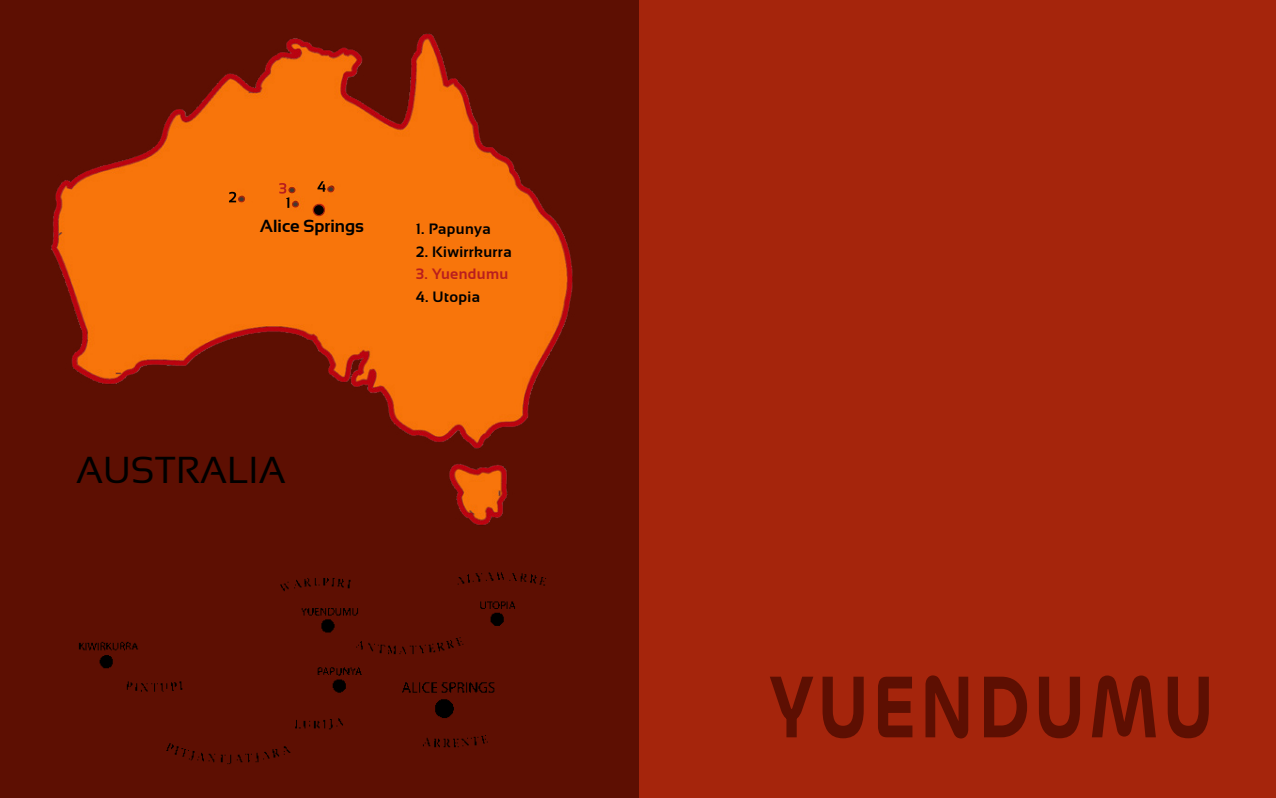
<style>
.page{position:relative;width:1276px;height:798px;background:#fff}
.page>*{position:absolute;margin:0;border:0;box-sizing:border-box;transform-origin:0 0}
.t1{font:700 90px "Chillax Variable";letter-spacing:.05em;color:#5d0f02;scale:.78 1}
.t2{font:37.5px "Sansation";color:#000}
.t3{font:700 17.5px "Sansation";color:#000}
.t4{font:700 15px "Sansation";letter-spacing:.025em;color:#000}
.t5{font:700 15px "Sansation";letter-spacing:.025em;color:#b91e1e}
</style>
<div class="page">
<div style="left:622px;top:0;width:654px;height:797px;background:#a5250c"></div>
<div style="left:0;top:0;width:638px;height:797px;background:#5d0f02"></div>
<img style="left:79px;top:572px;width:467px;height:192px">
<img style="left:51px;top:33px;width:522px;height:492px">
<div style="left:313px;top:204px;width:11px;height:11px;background:#000;border-radius:50%"></div>
<div style="left:313px;top:204px;width:12px;height:12px;border:1px solid #a5250c;border-radius:50%"></div>
<svg style="left:229px;top:192px;width:15px;height:10px"></svg>
<div style="left:238px;top:196px;width:7px;height:6px;border:1px solid #a5250c;border-radius:50%"></div>
<svg style="left:279px;top:183px;width:19px;height:25px"></svg>
<div style="left:292px;top:201px;width:7px;height:6px;border:1px solid #a5250c;border-radius:50%"></div>
<svg style="left:317px;top:181px;width:17px;height:11px"></svg>
<div style="left:327px;top:186px;width:7px;height:6px;border:1px solid #a5250c;border-radius:50%"></div>
<p class="t3" style="left:260px;top:216px;width:106px">Alice Springs</p>
<p class="t4" style="left:416px;top:220px;width:77px">1. Papunya</p>
<p class="t4" style="left:416px;top:243px;width:97px">2. Kiwirrkurra</p>
<p class="t5" style="left:416px;top:265px;width:94px">3. Yuendumu</p>
<p class="t4" style="left:416px;top:288px;width:66px">4. Utopia</p>
<h2 class="t2" style="left:76px;top:448px;width:211px">AUSTRALIA</h2>
<h1 class="t1" style="left:769px;top:648px;width:572px">YUENDUMU</h1>
</div>
